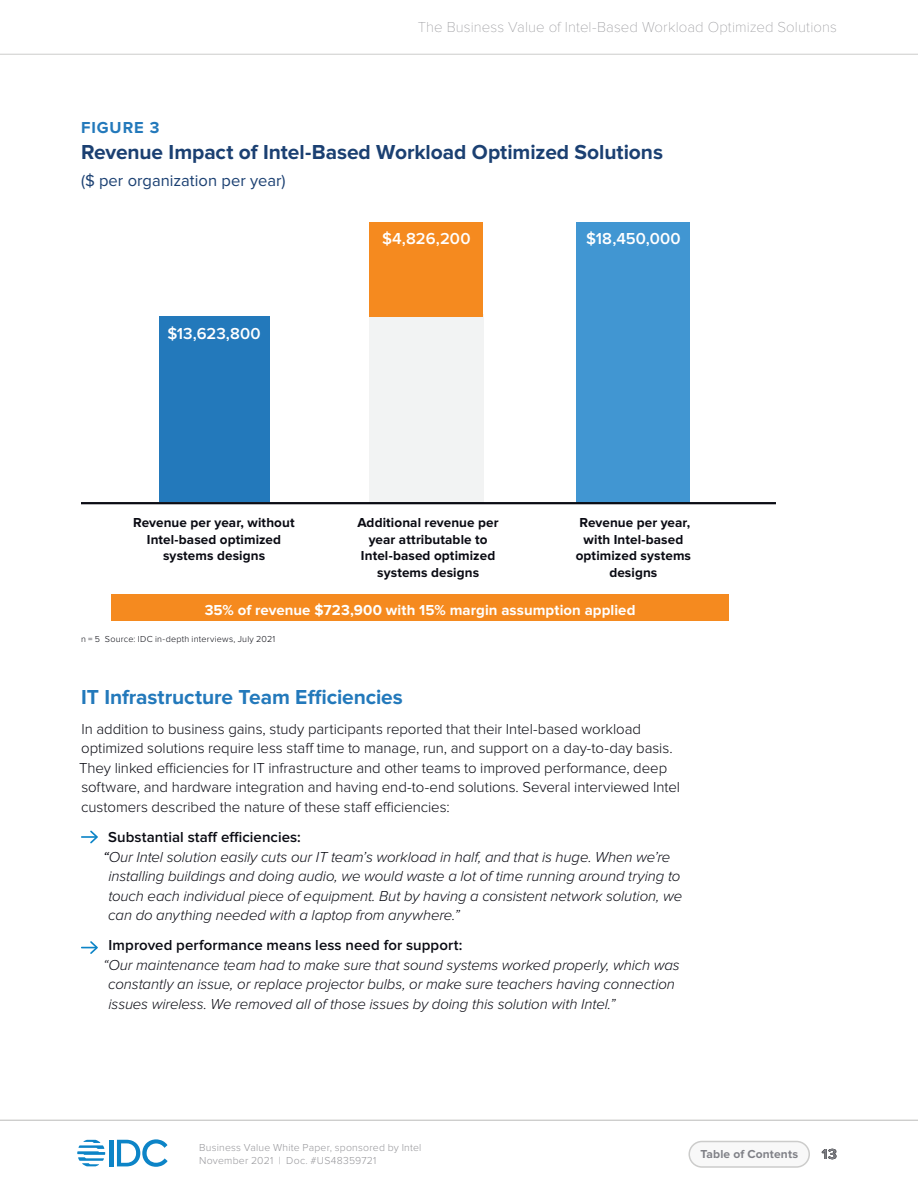
<style>
.page{position:relative;width:918px;height:1188px;background:#fff}
.page>*{position:absolute;margin:0;border:0;box-sizing:border-box;transform-origin:0 0}
.t1{font:700 21px "Proxima Nova";letter-spacing:-.005em;color:#1b4072}
.t2{font:700 21px "Proxima Nova";letter-spacing:-.005em;color:#2379bb}
.t3{font:600 16.5px "Proxima Nova";color:#fff}
.t4{font:16.5px "Proxima Nova";color:#1b4072}
.t5{font:700 16.5px "Proxima Nova";letter-spacing:.055em;color:#2379bb}
.t6{font:italic 300 15px/19.5px "Proxima Nova";letter-spacing:-.005em;color:#0a0b13}
.t7{font:300 15px/19.5px "Proxima Nova";letter-spacing:-.005em;color:#0a0b13}
.t8{font:600 15px "Proxima Nova";letter-spacing:.005em;color:#0a0b13}
.t9{font:100 15px "Proxima Nova T";letter-spacing:.005em;color:#97979b}
.t10{font:700 15px "Proxima Nova";letter-spacing:.005em;color:#fff}
.t11{font:700 15px "Proxima Nova";color:#000}
.t12{font:700 13.5px/16.5px "Proxima Nova";letter-spacing:.01em;color:#0a0b13;text-align:center}
.t13{font:700 12px "Proxima Nova";letter-spacing:.01em;color:#808187}
.t14{font:300 10.5px/13.5px "Proxima Nova";letter-spacing:.02em;color:#97979b}
.t15{font:300 9px "Proxima Nova";letter-spacing:.025em;color:#0a0b13}
.s1{font-weight:400}
</style>
<div class="page">
<div style="left:689px;top:1142px;width:120px;height:25px;background:#f8f8f8;border-radius:13px"></div>
<div style="left:688px;top:1141px;width:122px;height:27px;border:2px solid #cccccb;border-radius:13px"></div>
<hr style="left:0;top:1120px;width:918px;height:1px;background:#cccccb">
<hr style="left:0;top:54px;width:918px;height:1px;background:#cccccb">
<div style="left:109px;top:1140px;width:5px;height:26px;background:#0c84c7"></div>
<svg style="left:117px;top:1139px;width:51px;height:28px"></svg>
<svg style="left:77px;top:1140px;width:28px;height:26px"></svg>
<div style="left:369px;top:314px;width:115px;height:189px;background:#f2f3f3"></div>
<div style="left:159px;top:316px;width:111px;height:186px;background:#2379bb"></div>
<div style="left:577px;top:222px;width:113px;height:281px;background:#4196d2"></div>
<hr style="left:81px;top:502px;width:695px;height:2px;background:#0a0b13">
<div style="left:369px;top:222px;width:114px;height:94px;background:#f58a1f"></div>
<div style="left:111px;top:594px;width:618px;height:27px;background:#f58a1f"></div>
<svg style="left:81px;top:831px;width:17px;height:12px"></svg>
<svg style="left:81px;top:941px;width:17px;height:13px"></svg>
<p class="t9" style="left:418px;top:19px;width:421px">The Business Value of Intel-Based Workload Optimized Solutions</p>
<p class="t5" style="left:81px;top:118px;width:80px">FIGURE 3</p>
<h1 class="t1" style="left:81px;top:140px;width:584px">Revenue Impact of Intel-Based Workload Optimized Solutions</h1>
<p class="t4" style="left:81px;top:172px;width:206px">($ per organization per year)</p>
<p class="t3" style="left:167px;top:324px;width:95px">$13,623,800</p>
<p class="t3" style="left:382px;top:229px;width:90px">$4,826,200</p>
<p class="t12" style="left:133px;top:515px;width:163px">Revenue per year, without<br>Intel-based optimized systems designs</p>
<p class="t12" style="left:357px;top:515px;width:143px">Additional revenue per year attributable to<br>Intel-based optimized systems designs</p>
<p class="t3" style="left:586px;top:229px;width:96px">$18,450,000</p>
<p class="t12" style="left:576px;top:515px;width:117px">Revenue per year, with Intel-based optimized systems designs</p>
<p class="t10" style="left:205px;top:602px;width:432px">35% of revenue $723,900 with 15% margin assumption applied</p>
<p class="t15" style="left:81px;top:633px;width:196px">n = 5 Source: IDC in-depth interviews, July 2021</p>
<h1 class="t2" style="left:81px;top:685px;width:323px">IT Infrastructure Team Efficiencies</h1>
<p class="t7" style="left:79px;top:719px;width:602px">In addition to business gains, study participants reported that their Intel-based workload optimized solutions require less staff time to manage, run, and support on a day-to-day basis.<br>They linked efficiencies for IT infrastructure and other teams to improved performance, deep software, and hardware integration and having end-to-end solutions. Several interviewed Intel customers described the nature of these staff efficiencies:</p>
<p class="t8" style="left:108px;top:829px;width:194px">Substantial staff efficiencies:</p>
<p class="t6" style="left:103px;top:848px;width:569px"><span class="s1">“</span>Our Intel solution easily cuts our IT team’s workload in half, and that is huge. When we’re</p>
<p class="t6" style="left:108px;top:867px;width:574px">installing buildings and doing audio, we would waste a lot of time running around trying to</p>
<p class="t6" style="left:108px;top:887px;width:575px">touch each individual piece of equipment. But by having a consistent network solution, we</p>
<p class="t6" style="left:108px;top:906px;width:353px">can do anything needed with a laptop from anywhere.”</p>
<p class="t8" style="left:109px;top:937px;width:355px">Improved performance means less need for support:</p>
<p class="t6" style="left:108px;top:956px;width:573px;text-indent:-5px">“Our maintenance team had to make sure that sound systems worked properly, which was constantly an issue, or replace projector bulbs, or make sure teachers having connection issues wireless. We removed all of those issues by doing this solution with Intel.”</p>
<p class="t14" style="left:199px;top:1141px;width:224px">Business Value White Paper, sponsored by Intel<br>November 2021 | Doc. #US48359721</p>
<p class="t13" style="left:700px;top:1147px;width:99px">Table of Contents</p>
<p class="t11" style="left:822px;top:1145px;width:17px">13</p>
</div>
